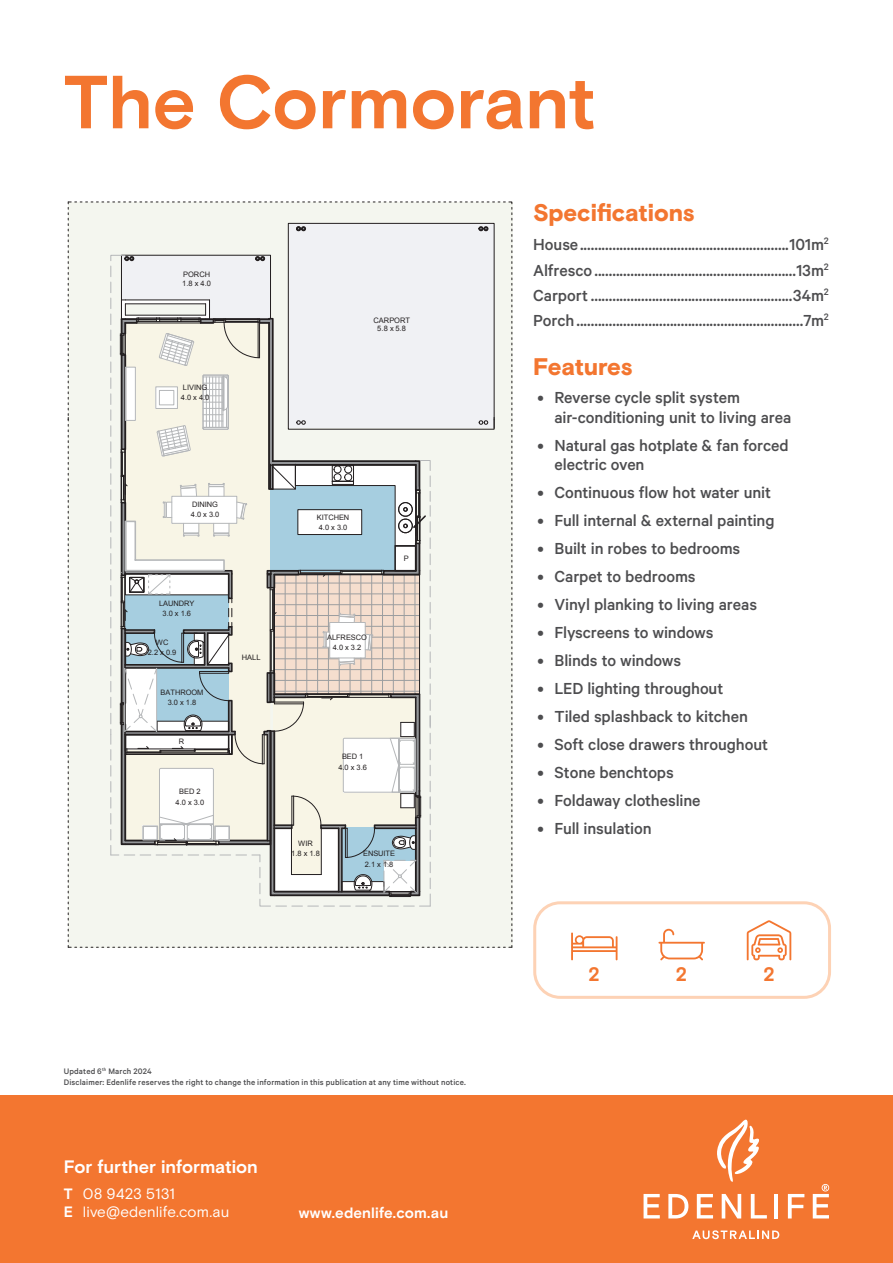
<style>
.page{position:relative;width:893px;height:1263px;background:#fff}
.page>*{position:absolute;margin:0;border:0;box-sizing:border-box;transform-origin:0 0}
.t1{font:700 75px "Basis Grotesque Pro";letter-spacing:-.005em;color:#f37630}
.t2{font:900 24px "Basis Grotesque Pro";letter-spacing:-.005em;color:#f37630}
.t3{font:700 19.5px "Basis Grotesque Pro";color:#f37630}
.t4{font:500 18px/25.2px "Calibre";letter-spacing:-.005em;color:#4d4d4f}
.t5{font:700 18px "Basis Grotesque Pro";letter-spacing:-.005em;color:#fff}
.t6{font:15px/18px "Basis Grotesque Pro";letter-spacing:.005em;color:#fff}
.t7{font:700 15px "Basis Grotesque Pro";letter-spacing:.01em;color:#fff}
.t8{font:500 9px/10.5px "Calibre";letter-spacing:.015em;color:#4d4d4f}
.t9{font:7.5px/10.4px "Arial";letter-spacing:-.005em;color:#231f20;text-align:center}
.s1{font-weight:700}
</style>
<div class="page">
<div style="left:0;top:1096px;width:893px;height:167px;background:#f37630"></div>
<div style="left:533px;top:901px;width:298px;height:98px;border:3px solid #fdd2b5;border-radius:26px"></div>
<svg style="left:747px;top:920px;width:44px;height:40px"></svg>
<svg style="left:658px;top:929px;width:47px;height:31px"></svg>
<svg style="left:571px;top:932px;width:46px;height:28px"></svg>
<svg style="left:68px;top:202px;width:445px;height:746px"></svg>
<svg style="left:717px;top:1120px;width:42px;height:62px"></svg>
<svg style="left:644px;top:1194px;width:16px;height:24px"></svg>
<svg style="left:668px;top:1194px;width:20px;height:24px"></svg>
<svg style="left:697px;top:1194px;width:16px;height:24px"></svg>
<svg style="left:722px;top:1194px;width:19px;height:24px"></svg>
<svg style="left:751px;top:1194px;width:16px;height:24px"></svg>
<hr style="left:774px;top:1194px;width:4px;height:24px;background:#fff">
<svg style="left:788px;top:1194px;width:16px;height:24px"></svg>
<svg style="left:813px;top:1184px;width:16px;height:34px"></svg>
<svg style="left:692px;top:1230px;width:87px;height:9px"></svg>
<h1 class="t1" style="left:64px;top:58px;width:534px">The Cormorant</h1>
<p class="t9" style="left:182px;top:270px;width:30px;line-height:9px;text-align:left">PORCH<br>1.8 x 4.0</p>
<p class="t9" style="left:181px;top:382px;width:30px;text-align:left">LIVING<br>4.0 x 4.0</p>
<p class="t9" style="left:374px;top:316px;width:38px;line-height:8.6px">CARPORT<br>5.8 x 5.8</p>
<p class="t9" style="left:191px;top:499px;width:30px;text-align:left">DINING<br>4.0 x 3.0</p>
<p class="t9" style="left:159px;top:598px;width:37px">LAUNDRY<br>3.0 x 1.6</p>
<p class="t9" style="left:148px;top:637px;width:30px">WC<br>2.2 x 0.9</p>
<p class="t9" style="left:161px;top:687px;width:44px">BATHROOM<br>3.0 x 1.8</p>
<p class="t9" style="left:179px;top:737px;width:7px">R</p>
<p class="t9" style="left:176px;top:786px;width:30px">BED 2<br>4.0 x 3.0</p>
<p class="t9" style="left:242px;top:653px;width:20px">HALL</p>
<p class="t9" style="left:317px;top:512px;width:34px;text-align:left">KITCHEN<br>4.0 x 3.0</p>
<p class="t9" style="left:327px;top:632px;width:41px">ALFRESCO<br>4.0 x 3.2</p>
<p class="t9" style="left:404px;top:553px;width:6px">P</p>
<p class="t9" style="left:338px;top:752px;width:30px">BED 1<br>4.0 x 3.6</p>
<p class="t9" style="left:291px;top:838px;width:30px">WIR<br>1.8 x 1.8</p>
<p class="t9" style="left:363px;top:849px;width:34px;text-align:left">ENSUITE<br>2.1 x 1.8</p>
<p class="t8" style="left:64px;top:1066px;width:404px">Updated 6<sup>th</sup> March 2024<br>Disclaimer: Edenlife reserves the right to change the information in this publication at any time without notice.</p>
<p class="t5" style="left:64px;top:1156px;width:196px">For further information</p>
<p class="t6" style="left:64px;top:1185px;width:167px"><span class="s1">T</span> 08 9423 5131<br><span class="s1">E</span> live@edenlife.com.au</p>
<p class="t7" style="left:299px;top:1203px;width:151px">www.edenlife.com.au</p>
<h2 class="t2" style="left:533px;top:198px;width:163px">Specifications</h2>
<p class="t4" style="left:533px;top:232px;width:297px;text-align:justify">House..........................................................101m<sup>2<br></sup>Alfresco ........................................................13m<sup>2<br></sup>Carport........................................................34m<sup>2<br></sup>Porch...............................................................7m<sup>2</sup></p>
<h2 class="t2" style="left:533px;top:352px;width:101px">Features</h2>
<p class="t4" style="left:554px;top:387px;width:238px;line-height:19.5px;text-indent:-17px">• Reverse cycle split system air-conditioning unit to living area</p>
<p class="t4" style="left:554px;top:435px;width:236px;line-height:19.5px;text-indent:-17px">• Natural gas hotplate &amp; fan forced electric oven</p>
<p class="t4" style="left:537px;top:479px;width:235px">• Continuous flow hot water unit</p>
<p class="t4" style="left:537px;top:507px;width:239px">• Full internal &amp; external painting</p>
<p class="t4" style="left:537px;top:535px;width:204px">• Built in robes to bedrooms</p>
<p class="t4" style="left:537px;top:563px;width:160px">• Carpet to bedrooms</p>
<p class="t4" style="left:537px;top:591px;width:221px">• Vinyl planking to living areas</p>
<p class="t4" style="left:537px;top:619px;width:178px">• Flyscreens to windows</p>
<p class="t4" style="left:537px;top:647px;width:145px">• Blinds to windows</p>
<p class="t4" style="left:537px;top:675px;width:187px">• LED lighting throughout</p>
<p class="t4" style="left:537px;top:703px;width:212px">• Tiled splashback to kitchen</p>
<p class="t4" style="left:537px;top:731px;width:232px">• Soft close drawers throughout</p>
<p class="t4" style="left:537px;top:759px;width:138px">• Stone benchtops</p>
<p class="t4" style="left:537px;top:787px;width:164px">• Foldaway clothesline</p>
<p class="t4" style="left:537px;top:815px;width:116px">• Full insulation</p>
<p class="t3" style="left:589px;top:963px;width:13px">2</p>
<p class="t3" style="left:676px;top:963px;width:13px">2</p>
<p class="t3" style="left:763px;top:963px;width:13px">2</p>
</div>
